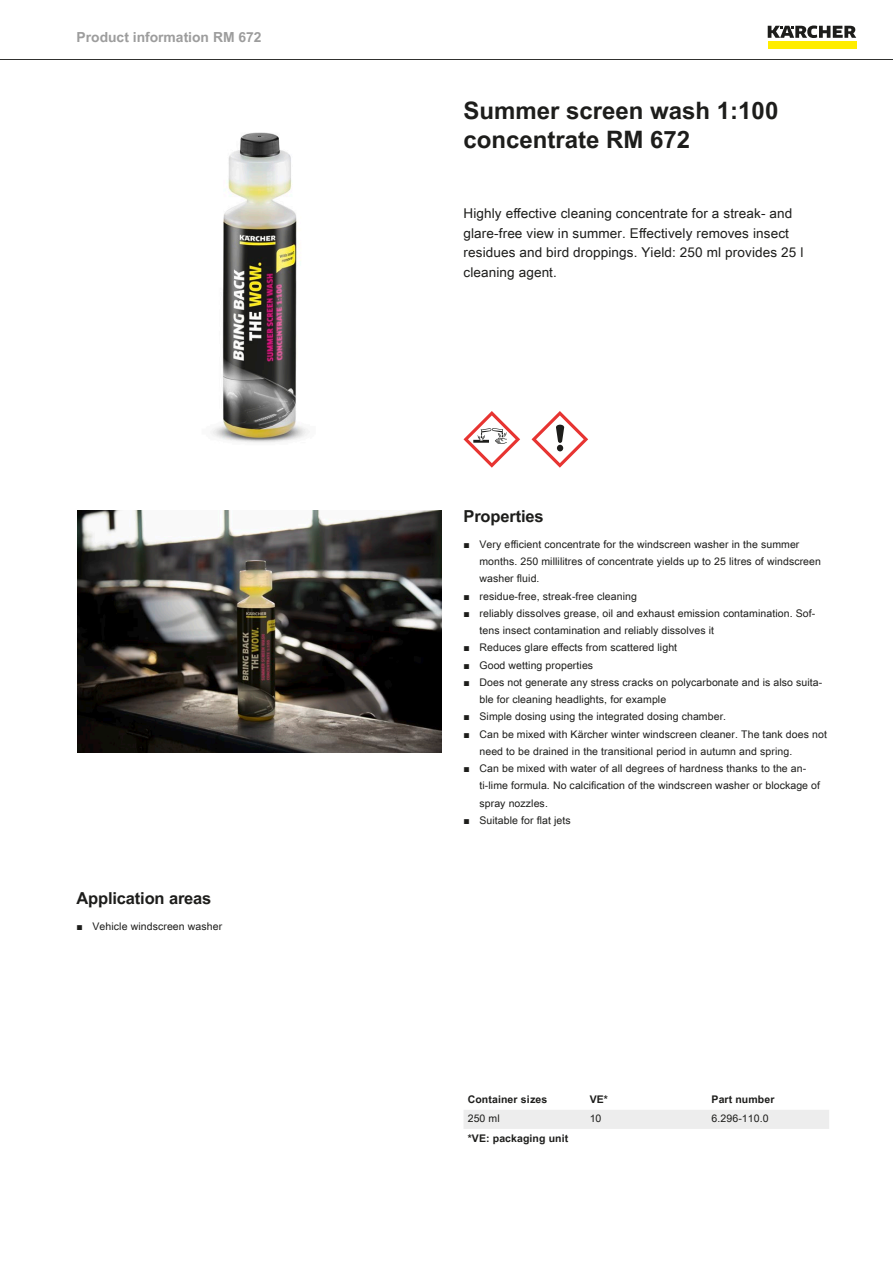
<style>
.page{position:relative;width:893px;height:1263px;background:#fff}
.page>*{position:absolute;margin:0;border:0;box-sizing:border-box;transform-origin:0 0}
.t1{font:700 24px/28.8px "Arial Unicode MS";color:#1d1d1b}
.t2{font:700 16.5px "Arial Unicode MS";letter-spacing:-.01em;color:#1d1d1b}
.t3{font:700 13.8px "Arial Unicode MS";color:#9d9d9d}
.t4{font:13.5px/19.5px "Arial Unicode MS";letter-spacing:.01em;color:#1d1d1b}
.t5{font:10.5px/17.2px "Arial Unicode MS";letter-spacing:.01em;color:#1d1d1b}
.t6{font:700 10.5px "Arial Unicode MS";letter-spacing:.01em;color:#1d1d1b}
.s1{font-family:"Arial"}
</style>
<div class="page">
<hr style="left:0;top:59px;width:893px;height:1px;background:#1d1d1b">
<div style="left:768px;top:42px;width:88px;height:7px;background:#ffed00"></div>
<svg style="left:768px;top:26px;width:88px;height:12px"></svg>
<img style="left:211px;top:132px;width:99px;height:311px">
<svg style="left:463px;top:411px;width:57px;height:57px"></svg>
<svg style="left:531px;top:411px;width:57px;height:57px"></svg>
<img style="left:78px;top:510px;width:363px;height:243px">
<div style="left:464px;top:1110px;width:365px;height:19px;background:#ededed"></div>
<h3 class="t3" style="left:77px;top:27px;width:187px">Product information RM 672</h3>
<h2 class="t2" style="left:77px;top:886px;width:136px">Application areas</h2>
<p class="t5" style="left:77px;top:917px;width:147px"><span class="s1">■</span> Vehicle windscreen washer</p>
<h1 class="t1" style="left:463px;top:97px;width:316px">Summer screen wash 1:100 concentrate RM 672</h1>
<p class="t4" style="left:463px;top:203px;width:341px">Highly effective cleaning concentrate for a streak- and glare-free view in summer. Effectively removes insect residues and bird droppings. Yield: 250 ml provides 25 l cleaning agent.</p>
<h2 class="t2" style="left:463px;top:504px;width:82px">Properties</h2>
<p class="t5" style="left:479px;top:535px;width:343px;text-indent:-16px"><span class="s1">■</span> Very efficient concentrate for the windscreen washer in the summer months. 250 millilitres of concentrate yields up to 25 litres of windscreen washer fluid.</p>
<p class="t5" style="left:463px;top:587px;width:175px"><span class="s1">■</span> residue-free, streak-free cleaning</p>
<p class="t5" style="left:479px;top:604px;width:337px;text-indent:-16px"><span class="s1">■</span> reliably dissolves grease, oil and exhaust emission contamination. Sof&shy;tens insect contamination and reliably dissolves it</p>
<p class="t5" style="left:463px;top:639px;width:215px"><span class="s1">■</span> Reduces glare effects from scattered light</p>
<p class="t5" style="left:463px;top:656px;width:131px"><span class="s1">■</span> Good wetting properties</p>
<p class="t5" style="left:479px;top:673px;width:344px;text-indent:-16px"><span class="s1">■</span> Does not generate any stress cracks on polycarbonate and is also suita&shy;ble for cleaning headlights, for example</p>
<p class="t5" style="left:463px;top:708px;width:264px"><span class="s1">■</span> Simple dosing using the integrated dosing chamber.</p>
<p class="t5" style="left:479px;top:725px;width:349px;text-indent:-16px"><span class="s1">■</span> Can be mixed with Kärcher winter windscreen cleaner. The tank does not need to be drained in the transitional period in autumn and spring.</p>
<p class="t5" style="left:479px;top:760px;width:342px;text-indent:-16px"><span class="s1">■</span> Can be mixed with water of all degrees of hardness thanks to the an&shy;ti-lime formula. No calcification of the windscreen washer or blockage of spray nozzles.</p>
<p class="t5" style="left:463px;top:811px;width:109px"><span class="s1">■</span> Suitable for flat jets</p>
<p class="t6" style="left:468px;top:1092px;width:81px">Container sizes</p>
<p class="t6" style="left:590px;top:1092px;width:20px">VE*</p>
<p class="t6" style="left:712px;top:1092px;width:64px">Part number</p>
<p class="t5" style="left:468px;top:1110px;width:34px">250 ml</p>
<p class="t5" style="left:590px;top:1110px;width:13px">10</p>
<p class="t5" style="left:712px;top:1110px;width:59px">6.296-110.0</p>
<p class="t6" style="left:468px;top:1130px;width:102px">*VE: packaging unit</p>
</div>
